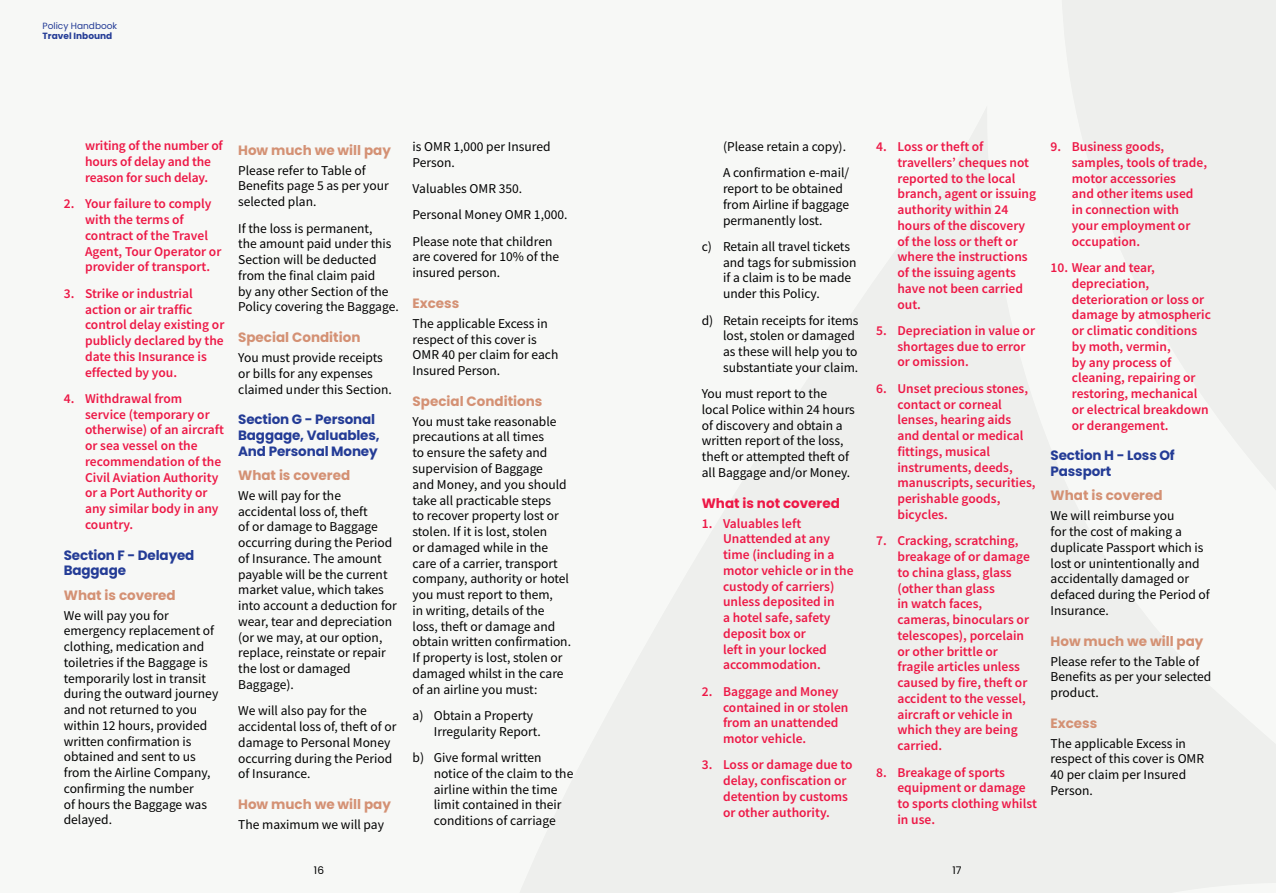
<style>
.page{position:relative;width:1276px;height:893px;background:#f7f8f6}
.page>*{position:absolute;margin:0;border:0;box-sizing:border-box;transform-origin:0 0}
.t1{font:13.5px/15.8px "Source Sans Pro";color:#000}
.t2{font:600 13.5px/15.8px "Source Sans Pro";color:#ed1846}
.t3{font:700 13.5px "Poppins";color:#d49174}
.t4{font:700 13.5px/15.8px "Poppins";letter-spacing:-.01em;color:#243c96}
.t5{font:700 13.5px "Poppins";color:#ed1846}
.t6{font:10.5px "Poppins";color:#000}
.t7{font:9px "Poppins";color:#243c96}
.t8{font:700 9px "Poppins";color:#243c96}
</style>
<div class="page">
<p class="t7" style="left:43px;top:20px;width:76px">Policy Handbook</p>
<p class="t8" style="left:43px;top:31px;width:71px">Travel Inbound</p>
<p class="t2" style="left:85px;top:138px;width:139px">writing of the number of hours of delay and the reason for such delay.</p>
<p class="t2" style="left:85px;top:196px;width:138px;text-indent:-21px">2. Your failure to comply with the terms of contract of the Travel<br>Agent, Tour Operator or provider of transport.</p>
<p class="t2" style="left:85px;top:285px;width:141px;text-indent:-21px">3. Strike or industrial action or air traffic control delay existing or publicly declared by the date this Insurance is effected by you.</p>
<p class="t2" style="left:85px;top:390px;width:140px;text-indent:-21px">4. Withdrawal from service (temporary or otherwise) of an aircraft or sea vessel on the recommendation of the<br>Civil Aviation Authority or a Port Authority or any similar body in any country.</p>
<p class="t4" style="left:64px;top:547px;width:132px">Section F - Delayed<br>Baggage</p>
<p class="t3" style="left:64px;top:587px;width:113px">What is covered</p>
<p class="t1" style="left:64px;top:607px;width:156px">We will pay you for emergency replacement of clothing, medication and toiletries if the Baggage is temporarily lost in transit during the outward journey and not returned to you within 12 hours, provided written confirmation is obtained and sent to us from the Airline Company, confirming the number<br>of hours the Baggage was delayed.</p>
<p class="t3" style="left:238px;top:142px;width:154px">How much we will pay</p>
<p class="t1" style="left:238px;top:162px;width:152px">Please refer to Table of<br>Benefits page 5 as per your selected plan.</p>
<p class="t1" style="left:238px;top:220px;width:162px">If the loss is permanent,<br>the amount paid under this<br>Section will be deducted from the final claim paid<br>by any other Section of the<br>Policy covering the Baggage.</p>
<p class="t3" style="left:238px;top:329px;width:124px">Special Condition</p>
<p class="t1" style="left:238px;top:350px;width:155px">You must provide receipts or bills for any expenses claimed under this Section.</p>
<p class="t4" style="left:238px;top:412px;width:143px">Section G - Personal<br>Baggage, Valuables,<br>And Personal Money</p>
<p class="t3" style="left:238px;top:467px;width:113px">What is covered</p>
<p class="t1" style="left:238px;top:487px;width:160px">We will pay for the accidental loss of, theft<br>of or damage to Baggage occurring during the Period of Insurance. The amount payable will be the current market value, which takes into account a deduction for wear, tear and depreciation (or we may, at our option, replace, reinstate or repair the lost or damaged<br>Baggage).</p>
<p class="t1" style="left:238px;top:703px;width:160px">We will also pay for the accidental loss of, theft of or damage to Personal Money occurring during the Period of Insurance.</p>
<p class="t3" style="left:238px;top:796px;width:154px">How much we will pay</p>
<p class="t1" style="left:238px;top:817px;width:147px">The maximum we will pay</p>
<p class="t1" style="left:412px;top:138px;width:139px">is OMR 1,000 per Insured<br>Person.</p>
<p class="t1" style="left:412px;top:175px;width:156px;line-height:26.4px">Valuables OMR 350.<br>Personal Money OMR 1,000.<br>Please note that children</p>
<p class="t1" style="left:412px;top:249px;width:148px">are covered for 10% of the insured person.</p>
<p class="t3" style="left:412px;top:295px;width:48px">Excess</p>
<p class="t1" style="left:412px;top:315px;width:147px">The applicable Excess in respect of this cover is<br>OMR 40 per claim for each<br>Insured Person.</p>
<p class="t3" style="left:412px;top:393px;width:131px">Special Conditions</p>
<p class="t1" style="left:412px;top:413px;width:160px">You must take reasonable precautions at all times<br>to ensure the safety and supervision of Baggage<br>and Money, and you should take all practicable steps<br>to recover property lost or stolen. If it is lost, stolen<br>or damaged while in the care of a carrier, transport company, authority or hotel you must report to them,<br>in writing, details of the loss, theft or damage and obtain written confirmation.<br>If property is lost, stolen or damaged whilst in the care of an airline you must:</p>
<p class="t1" style="left:434px;top:707px;width:109px;text-indent:-21px">a) Obtain a Property<br>Irregularity Report.</p>
<p class="t1" style="left:434px;top:750px;width:141px;text-indent:-21px">b) Give formal written notice of the claim to the airline within the time limit contained in their conditions of carriage</p>
<p class="t1" style="left:723px;top:133px;width:128px;line-height:26.4px">(Please retain a copy).<br>A confirmation e-mail/</p>
<p class="t1" style="left:723px;top:181px;width:128px">report to be obtained from Airline if baggage permanently lost.</p>
<p class="t1" style="left:723px;top:238px;width:135px;text-indent:-21px">c) Retain all travel tickets and tags for submission if a claim is to be made under this Policy.</p>
<p class="t1" style="left:723px;top:312px;width:137px;text-indent:-21px">d) Retain receipts for items lost, stolen or damaged as these will help you to substantiate your claim.</p>
<p class="t1" style="left:702px;top:386px;width:155px">You must report to the local Police within 24 hours of discovery and obtain a written report of the loss, theft or attempted theft of all Baggage and/or Money.</p>
<p class="t5" style="left:702px;top:495px;width:140px">What is not covered</p>
<p class="t2" style="left:723px;top:515px;width:132px;text-indent:-21px">1. Valuables left<br>Unattended at any time (including in a motor vehicle or in the custody of carriers) unless deposited in<br>a hotel safe, safety deposit box or<br>left in your locked accommodation.</p>
<p class="t2" style="left:723px;top:683px;width:127px;text-indent:-21px">2. Baggage and Money contained in or stolen from an unattended motor vehicle.</p>
<p class="t2" style="left:723px;top:757px;width:131px;text-indent:-21px">3. Loss or damage due to delay, confiscation or detention by customs or other authority.</p>
<p class="t2" style="left:897px;top:139px;width:140px;text-indent:-21px">4. Loss or theft of travellers’ cheques not reported to the local branch, agent or issuing authority within 24 hours of the discovery of the loss or theft or where the instructions of the issuing agents have not been carried out.</p>
<p class="t2" style="left:897px;top:322px;width:139px;text-indent:-21px">5. Depreciation in value or shortages due to error or omission.</p>
<p class="t2" style="left:897px;top:380px;width:140px;text-indent:-21px">6. Unset precious stones, contact or corneal lenses, hearing aids and dental or medical fittings, musical instruments, deeds, manuscripts, securities, perishable goods, bicycles.</p>
<p class="t2" style="left:897px;top:533px;width:134px;text-indent:-21px">7. Cracking, scratching, breakage of or damage to china glass, glass (other than glass<br>in watch faces, cameras, binoculars or telescopes), porcelain or other brittle or fragile articles unless caused by fire, theft or accident to the vessel, aircraft or vehicle in which they are being carried.</p>
<p class="t2" style="left:897px;top:764px;width:141px;text-indent:-21px">8. Breakage of sports equipment or damage to sports clothing whilst in use.</p>
<p class="t6" style="left:314px;top:864px;width:12px">16</p>
<p class="t6" style="left:952px;top:864px;width:11px">17</p>
<p class="t2" style="left:1071px;top:139px;width:137px;text-indent:-21px">9. Business goods, samples, tools of trade, motor accessories<br>and other items used in connection with your employment or occupation.</p>
<p class="t2" style="left:1071px;top:260px;width:141px;text-indent:-21px">10. Wear and tear, depreciation, deterioration or loss or damage by atmospheric or climatic conditions by moth, vermin,<br>by any process of cleaning, repairing or restoring, mechanical or electrical breakdown or derangement.</p>
<p class="t4" style="left:1050px;top:448px;width:126px">Section H - Loss Of<br>Passport</p>
<p class="t3" style="left:1050px;top:488px;width:113px">What is covered</p>
<p class="t1" style="left:1050px;top:508px;width:161px">We will reimburse you<br>for the cost of making a duplicate Passport which is lost or unintentionally and accidentally damaged or defaced during the Period of<br>Insurance.</p>
<p class="t3" style="left:1050px;top:633px;width:154px">How much we will pay</p>
<p class="t1" style="left:1050px;top:653px;width:162px">Please refer to the Table of<br>Benefits as per your selected product.</p>
<p class="t3" style="left:1050px;top:715px;width:48px">Excess</p>
<p class="t1" style="left:1050px;top:735px;width:155px">The applicable Excess in respect of this cover is OMR<br>40 per claim per Insured<br>Person.</p>
</div>
